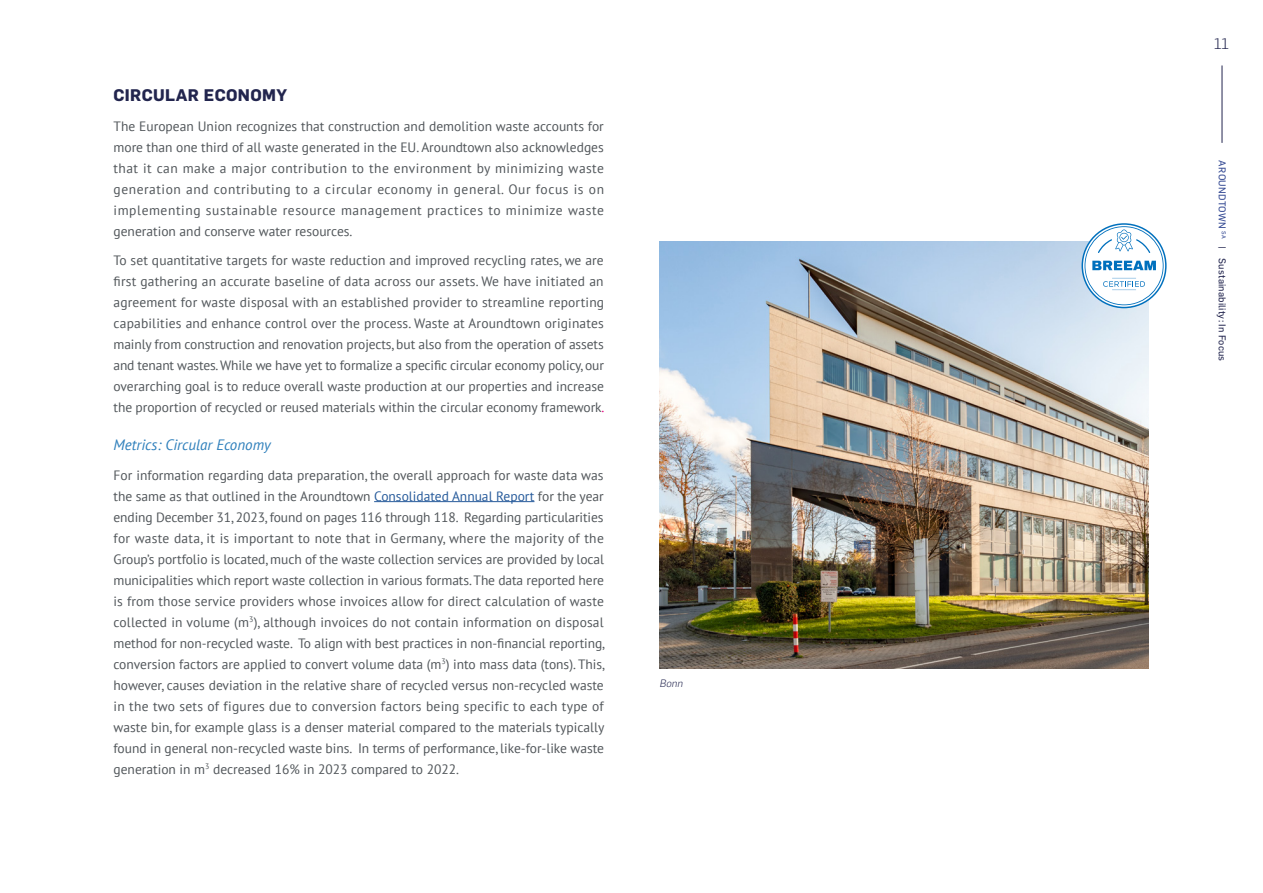
<style>
.page{position:relative;width:1263px;height:893px;background:#fff}
.page>*{position:absolute;margin:0;border:0;box-sizing:border-box;transform-origin:0 0}
.t1{font:700 16.5px "Flama";letter-spacing:.02em;color:#22254e}
.t2{font:italic 15px "PT Sans";color:#2e7fbb}
.t3{font:300 15px "Flama";color:#22254e}
.t4{font:13.5px/21px "PT Sans";color:#51565a;text-align:justify}
.t5{font:italic 300 10.5px "Flama";color:#22254e}
.t6{font:9.75px "Flama Basic";letter-spacing:.02em;color:#22254e}
.s1{color:#e6007d}
.s2{color:#275b9b}
.s3{font-family:"Flama";color:#364b94}
.s4{font-family:"Flama"}
</style>
<div class="page">
<hr style="left:1221px;top:65px;width:1px;height:78px;background:#22254e">
<hr style="left:374px;top:501px;width:160px;height:1px;background:#275b9b">
<img style="left:660px;top:241px;width:489px;height:428px">
<div style="left:1081px;top:223px;width:85px;height:85px;border:2px solid #0070bd;border-radius:50%"></div>
<svg style="left:1084px;top:226px;width:79px;height:79px"></svg>
<p class="t1" style="left:114px;top:85px;width:175px">CIRCULAR ECONOMY</p>
<p class="t4" style="left:114px;top:115px;width:492px">The European Union recognizes that construction and demolition waste accounts for more than one third of all waste generated in the EU. Aroundtown also acknowledges that it can make a major contribution to the environment by minimizing waste generation and contributing to a circular economy in general. Our focus is on implementing sustainable resource management practices to minimize waste generation and conserve water resources.</p>
<p class="t4" style="left:114px;top:250px;width:492px">To set quantitative targets for waste reduction and improved recycling rates, we are first gathering an accurate baseline of data across our assets. We have initiated an agreement for waste disposal with an established provider to streamline reporting capabilities and enhance control over the process. Waste at Aroundtown originates mainly from construction and renovation projects, but also from the operation of assets and tenant wastes. While we have yet to formalize a specific circular economy policy, our overarching goal is to reduce overall waste production at our properties and increase the proportion of recycled or reused materials within the circular economy framework<span class="s1">.</span></p>
<p class="t2" style="left:114px;top:435px;width:159px">Metrics: Circular Economy</p>
<p class="t4" style="left:114px;top:464px;width:493px">For information regarding data preparation, the overall approach for waste data was the same as that outlined in the Aroundtown <span class="s2">Consolidated Annual Report</span> for the year ending December 31, 2023, found on pages 116 through 118. Regarding particularities for waste data, it is important to note that in Germany, where the majority of the Group’s portfolio is located, much of the waste collection services are provided by local municipalities which report waste collection in various formats. The data reported here is from those service providers whose invoices allow for direct calculation of waste collected in volume (m<sup>3</sup>), although invoices do not contain information on disposal method for non-recycled waste. To align with best practices in non-financial reporting, conversion factors are applied to convert volume data (m<sup>3</sup>) into mass data (tons). This, however, causes deviation in the relative share of recycled versus non-recycled waste in the two sets of figures due to conversion factors being specific to each type of waste bin, for example glass is a denser material compared to the materials typically found in general non-recycled waste bins. In terms of performance, like-for-like waste generation in m<sup>3</sup> decreased 16% in 2023 compared to 2022.</p>
<p class="t5" style="left:660px;top:676px;width:25px">Bonn</p>
<p class="t3" style="left:1214px;top:34px;width:16px">11</p>
<p class="t6" style="left:1229px;top:160px;width:202px;rotate:90deg"><span class="s3">AROUNDTOWN</span> <sup>SA</sup> <span class="s4">|</span> Sustainability: In Focus</p>
</div>
